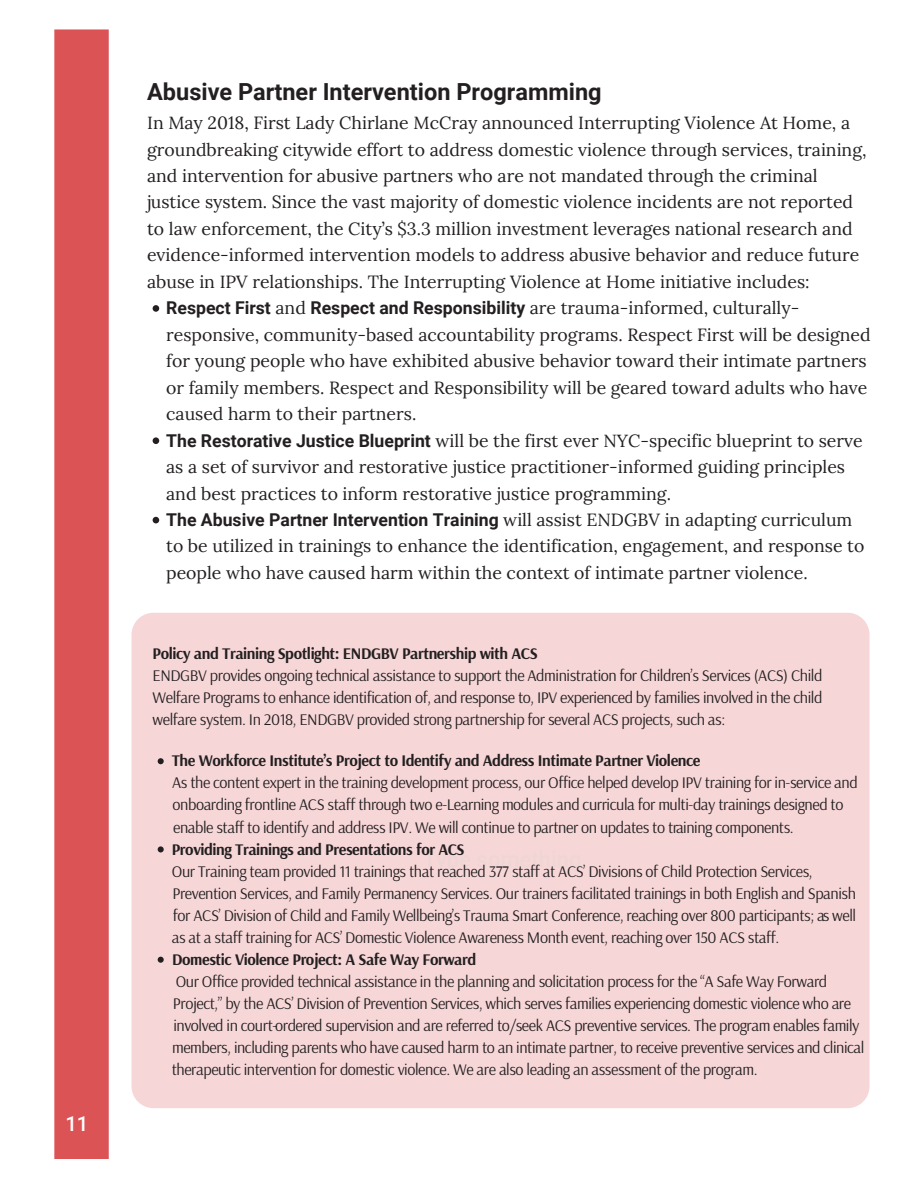
<style>
.page{position:relative;width:918px;height:1188px;background:#fff}
.page>*{position:absolute;margin:0;border:0;box-sizing:border-box;transform-origin:0 0}
.t1{font:700 23.55px "Roboto";color:#231f20}
.t2{font:500 22.05px "Roboto";color:#464646}
.t3{font:500 20.55px "Roboto";color:#fff}
.t4{font:17.7px "Lora";color:#231f20}
.t5{font:700 17.7px "Roboto";color:#231f20}
.t6{font:16.2px/22px "Arsenal";letter-spacing:-.025em;color:#231f20}
.s1{font-family:"Lora";font-weight:400}
.s2{font-family:"Roboto";font-weight:700}
.s3{font-weight:700}
</style>
<div class="page">
<svg style="left:54px;top:29px;width:55px;height:1130px;background:#dd585b"></svg>
<div style="left:132px;top:613px;width:738px;height:495px;background:#f6d6d7"></div>
<svg style="left:158px;top:758px;width:6px;height:6px"></svg>
<svg style="left:158px;top:846px;width:6px;height:6px"></svg>
<svg style="left:158px;top:957px;width:6px;height:6px"></svg>
<p class="t3" style="left:66px;top:1109px;width:24px">11</p>
<p class="t1" style="left:147px;top:75px;width:456px">Abusive Partner Intervention Programming</p>
<p class="t4" style="left:147px;top:109px;width:705px">In May 2018, First Lady Chirlane McCray announced Interrupting Violence At Home, a</p>
<p class="t4" style="left:147px;top:136px;width:721px">groundbreaking citywide effort to address domestic violence through services, training,</p>
<p class="t4" style="left:147px;top:162px;width:672px">and intervention for abusive partners who are not mandated through the criminal</p>
<p class="t4" style="left:147px;top:189px;width:708px">justice system. Since the vast majority of domestic violence incidents are not reported</p>
<p class="t4" style="left:147px;top:215px;width:707px">to law enforcement, the City’s $3.3 million investment leverages national research and</p>
<p class="t4" style="left:147px;top:242px;width:714px">evidence-informed intervention models to address abusive behavior and reduce future</p>
<p class="t4" style="left:147px;top:268px;width:664px">abuse in IPV relationships. The Interrupting Violence at Home initiative includes:</p>
<p class="t5" style="left:166px;top:296px;width:635px">Respect First <span class="s1">and</span> Respect and Responsibility <span class="s1">are trauma-informed, culturally-</span></p>
<p class="t4" style="left:166px;top:321px;width:706px">responsive, community-based accountability programs. Respect First will be designed</p>
<p class="t4" style="left:166px;top:348px;width:702px">for young people who have exhibited abusive behavior toward their intimate partners</p>
<p class="t4" style="left:166px;top:374px;width:703px">or family members. Respect and Responsibility will be geared toward adults who have</p>
<p class="t4" style="left:166px;top:400px;width:252px">caused harm to their partners.</p>
<p class="t4" style="left:166px;top:427px;width:698px"><span class="s2">The Restorative Justice Blueprint</span> will be the first ever NYC-specific blueprint to serve</p>
<p class="t4" style="left:166px;top:453px;width:680px">as a set of survivor and restorative justice practitioner-informed guiding principles</p>
<p class="t4" style="left:166px;top:480px;width:506px">and best practices to inform restorative justice programming.</p>
<p class="t5" style="left:166px;top:507px;width:688px">The Abusive Partner Intervention Training <span class="s1">will assist ENDGBV in adapting curriculum</span></p>
<p class="t4" style="left:166px;top:533px;width:700px">to be utilized in trainings to enhance the identification, engagement, and response to</p>
<p class="t4" style="left:166px;top:559px;width:643px">people who have caused harm within the context of intimate partner violence.</p>
<p class="t6" style="left:153px;top:642px;width:671px"><span class="s3">Policy and Training Spotlight: ENDGBV Partnership with ACS<br></span>ENDGBV provides ongoing technical assistance to support the Administration for Children’s Services (ACS) Child Welfare Programs to enhance identification of, and response to, IPV experienced by families involved in the child welfare system. In 2018, ENDGBV provided strong partnership for several ACS projects, such as:</p>
<p class="t6" style="left:172px;top:749px;width:694px"><span class="s3">The Workforce Institute’s Project to Identify and Address Intimate Partner Violence<br></span>As the content expert in the training development process, our Office helped develop IPV training for in-service and onboarding frontline ACS staff through two e-Learning modules and curricula for multi-day trainings designed to enable staff to identify and address IPV. We will continue to partner on updates to training components.<br><span class="s3">Providing Trainings and Presentations for ACS<br></span>Our Training team provided 11 trainings that reached 377 staff at ACS’ Divisions of Child Protection Services, Prevention Services, and Family Permanency Services. Our trainers facilitated trainings in both English and Spanish for ACS’ Division of Child and Family Wellbeing’s Trauma Smart Conference, reaching over 800 participants; as well as at a staff training for ACS’ Domestic Violence Awareness Month event, reaching over 150 ACS staff.<br><span class="s3">Domestic Violence Project: A Safe Way Forward<br></span>Our Office provided technical assistance in the planning and solicitation process for the “A Safe Way Forward Project,” by the ACS’ Division of Prevention Services, which serves families experiencing domestic violence who are involved in court-ordered supervision and are referred to/seek ACS preventive services. The program enables family members, including parents who have caused harm to an intimate partner, to receive preventive services and clinical therapeutic intervention for domestic violence. We are also leading an assessment of the program.</p>
<h2 class="t2" style="left:424px;top:844px;width:159px">Type something</h2>
</div>
